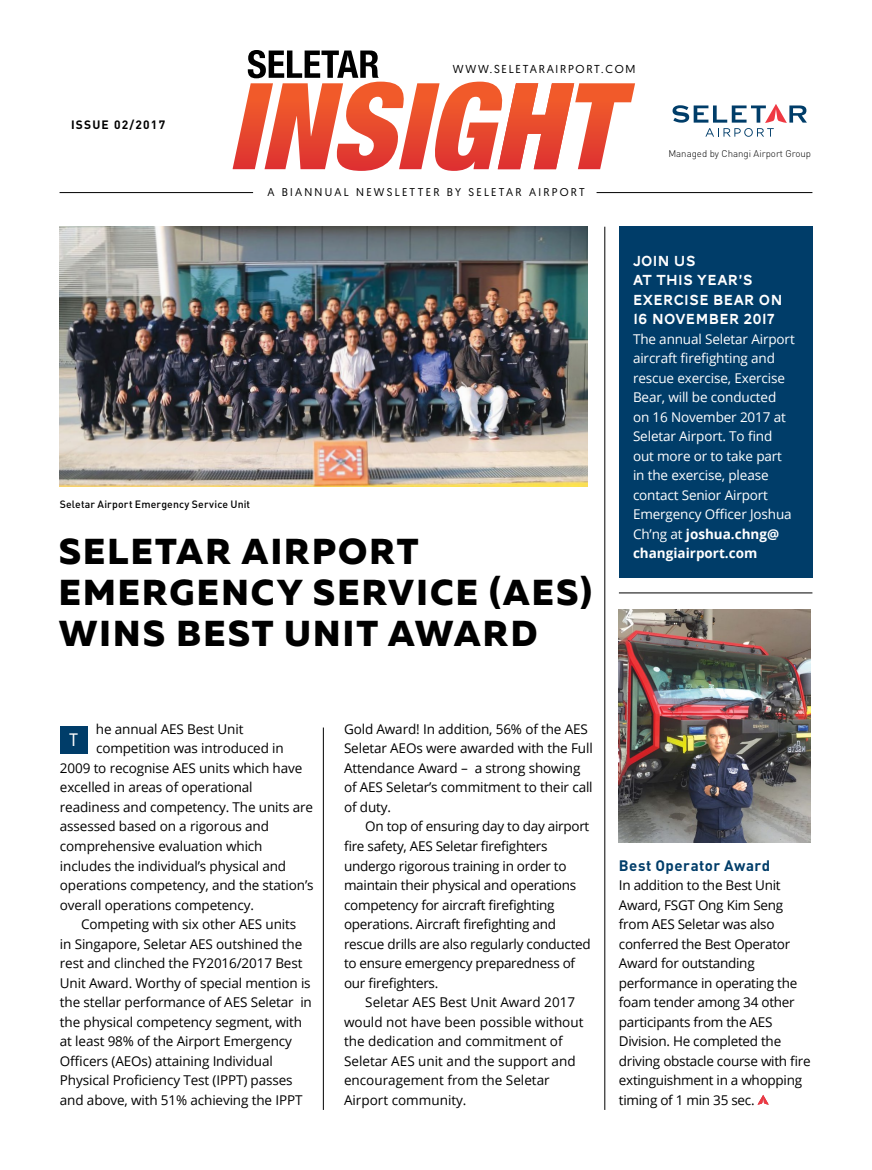
<style>
.page{position:relative;width:872px;height:1170px;background:#fff}
.page>*{position:absolute;margin:0;border:0;box-sizing:border-box;transform-origin:0 0}
.t1{font:36px/40.5px "Muller Extra Bold DEMO";letter-spacing:.06em;color:#000}
.t2{font:18px "Geomanist";color:#fff}
.t3{font:15px/19.5px "AW Conqueror Carved One";letter-spacing:.025em;color:#fff}
.t4{font:700 15px "DIN";letter-spacing:.03em;color:#003d69}
.t5{font:13.5px/19.5px "Open Sans";letter-spacing:-.01em;color:#000}
.t6{font:13.5px/19.5px "Open Sans";letter-spacing:-.01em;color:#fff}
.t7{font:700 12px "DIN";letter-spacing:.1em;color:#000}
.t8{font:11.55px "Geomanist";letter-spacing:.15em;color:#000}
.t9{font:11.25px "Geomanist";letter-spacing:.2em;color:#000}
.t10{font:500 10.5px "DIN";letter-spacing:.01em;color:#000}
.t11{font:300 9.6px "DIN";color:#000}
.s1{font-weight:700}
</style>
<div class="page">
<div style="left:619px;top:227px;width:193px;height:351px;background:#003d69"></div>
<svg style="left:233px;top:50px;width:402px;height:121px"></svg>
<svg style="left:672px;top:104px;width:135px;height:33px"></svg>
<hr style="left:604px;top:227px;width:1px;height:882px;background:#000">
<hr style="left:323px;top:727px;width:1px;height:382px;background:#000">
<div style="left:60px;top:726px;width:28px;height:27px;background:#003d69"></div>
<img style="left:60px;top:227px;width:527px;height:260px">
<img style="left:619px;top:609px;width:192px;height:233px">
<hr style="left:596px;top:192px;width:216px;height:1px;background:#000">
<hr style="left:60px;top:192px;width:193px;height:1px;background:#000">
<svg style="left:758px;top:1095px;width:10px;height:9px"></svg>
<hr style="left:619px;top:592px;width:193px;height:1px;background:#000">
<p class="t7" style="left:71px;top:116px;width:96px">issue 02/2017</p>
<p class="t8" style="left:453px;top:61px;width:184px">WWW.SELETARAIRPORT.COM</p>
<p class="t9" style="left:267px;top:185px;width:319px">A BIANNUAL NEWSLETTER BY SELETAR AIRPORT</p>
<p class="t11" style="left:668px;top:148px;width:144px">Managed by Changi Airport Group</p>
<p class="t10" style="left:60px;top:497px;width:192px">Seletar Airport Emergency Service Unit</p>
<h1 class="t1" style="left:59px;top:530px;width:535px">SELETAR AIRPORT<br>EMERGENCY SERVICE (AES)<br>WINS BEST UNIT AWARD</h1>
<p class="t3" style="left:633px;top:252px;width:151px">JOIN US<br>AT THIS YEAR’S<br>EXERCISE BEAR ON<br>16 NOVEMBER 2017</p>
<p class="t6" style="left:633px;top:329px;width:163px">The annual Seletar Airport aircraft firefighting and rescue exercise, Exercise<br>Bear, will be conducted on 16 November 2017 at<br>Seletar Airport. To find out more or to take part in the exercise, please contact Senior Airport<br>Emergency Officer Joshua<br>Ch’ng at <span class="s1">joshua.chng@ changiairport.com</span></p>
<p class="t5" style="left:96px;top:719px;width:149px">he annual AES Best Unit</p>
<p class="t5" style="left:96px;top:738px;width:189px">competition was introduced in</p>
<p class="t5" style="left:60px;top:758px;width:244px">2009 to recognise AES units which have</p>
<p class="t5" style="left:60px;top:777px;width:194px">excelled in areas of operational</p>
<p class="t5" style="left:60px;top:797px;width:255px">readiness and competency. The units are</p>
<p class="t5" style="left:60px;top:816px;width:211px">assessed based on a rigorous and</p>
<p class="t5" style="left:60px;top:835px;width:204px">comprehensive evaluation which</p>
<p class="t5" style="left:60px;top:855px;width:228px">includes the individual’s physical and</p>
<p class="t5" style="left:60px;top:874px;width:255px">operations competency, and the station’s</p>
<p class="t5" style="left:60px;top:894px;width:195px">overall operations competency.</p>
<p class="t5" style="left:81px;top:913px;width:216px">Competing with six other AES units</p>
<p class="t5" style="left:60px;top:933px;width:244px">in Singapore, Seletar AES outshined the</p>
<p class="t5" style="left:60px;top:952px;width:244px">rest and clinched the FY2016/2017 Best</p>
<p class="t5" style="left:60px;top:972px;width:252px">Unit Award. Worthy of special mention is</p>
<p class="t5" style="left:60px;top:991px;width:253px">the stellar performance of AES Seletar in</p>
<p class="t5" style="left:60px;top:1011px;width:244px">the physical competency segment, with</p>
<p class="t5" style="left:60px;top:1030px;width:233px">at least 98% of the Airport Emergency</p>
<p class="t5" style="left:60px;top:1050px;width:214px">Officers (AEOs) attaining Individual</p>
<p class="t5" style="left:60px;top:1069px;width:234px">Physical Proficiency Test (IPPT) passes</p>
<p class="t5" style="left:60px;top:1089px;width:244px">and above, with 51% achieving the IPPT</p>
<h2 class="t2" style="left:69px;top:728px;width:10px">T</h2>
<p class="t5" style="left:344px;top:719px;width:250px">Gold Award! In addition, 56% of the AES<br>Seletar AEOs were awarded with the Full<br>Attendance Award – a strong showing of AES Seletar’s commitment to their call of duty.</p>
<p class="t5" style="left:344px;top:816px;width:248px;text-indent:21px">On top of ensuring day to day airport fire safety, AES Seletar firefighters undergo rigorous training in order to maintain their physical and operations competency for aircraft firefighting operations. Aircraft firefighting and rescue drills are also regularly conducted to ensure emergency preparedness of our firefighters.</p>
<p class="t5" style="left:344px;top:991px;width:241px;text-indent:21px">Seletar AES Best Unit Award 2017 would not have been possible without the dedication and commitment of<br>Seletar AES unit and the support and encouragement from the Seletar<br>Airport community.</p>
<p class="t4" style="left:619px;top:855px;width:153px">Best Operator Award</p>
<p class="t5" style="left:619px;top:875px;width:193px">In addition to the Best Unit<br>Award, FSGT Ong Kim Seng from AES Seletar was also conferred the Best Operator<br>Award for outstanding performance in operating the foam tender among 34 other participants from the AES<br>Division. He completed the driving obstacle course with fire extinguishment in a whopping timing of 1 min 35 sec.</p>
</div>
